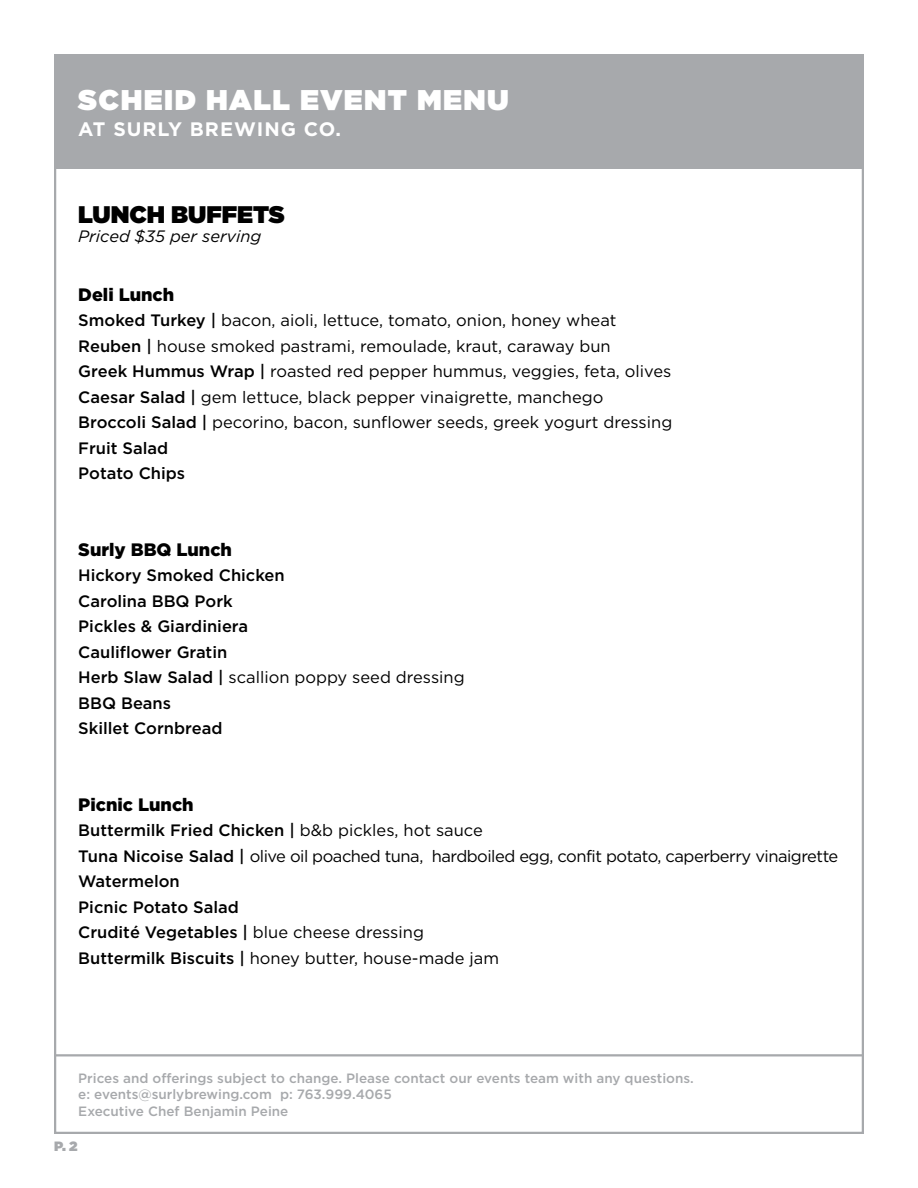
<style>
.page{position:relative;width:918px;height:1188px;background:#fff}
.page>*{position:absolute;margin:0;border:0;box-sizing:border-box;transform-origin:0 0}
.t1{font:900 28.5px "Gotham HTF";letter-spacing:.05em;color:#fff}
.t2{font:900 24px "Gotham HTF";color:#000}
.t3{font:700 19.5px "Gotham HTF";letter-spacing:.05em;color:#fff}
.t4{font:900 18px "Gotham HTF";color:#000}
.t5{font:16.5px/25.5px "Gotham HTF";color:#000}
.t6{font:16.5px/25.5px "Gotham HTF";letter-spacing:-.03em;color:#000}
.t7{font:500 16.5px/25.5px "Gotham HTF";color:#000}
.t8{font:italic 16.5px "Gotham HTF";color:#000}
.t9{font:500 13.5px/16.2px "Gotham HTF";color:#a7a9ac}
.t10{font:900 13.5px "Gotham HTF";color:#a7a9ac}
.s1{font-weight:500}
.s2{font-weight:400}
</style>
<div class="page">
<hr style="left:55px;top:1054px;width:808px;height:2px;background:#a7a9ac">
<div style="left:55px;top:55px;width:808px;height:114px;background:#a7a9ac"></div>
<h1 class="t1" style="left:78px;top:83px;width:432px">SCHEID HALL EVENT MENU</h1>
<p class="t3" style="left:78px;top:118px;width:264px">AT SURLY BREWING CO.</p>
<h2 class="t2" style="left:78px;top:200px;width:208px">LUNCH BUFFETS</h2>
<p class="t8" style="left:78px;top:227px;width:185px">Priced $35 per serving</p>
<p class="t4" style="left:78px;top:284px;width:98px">Deli Lunch</p>
<p class="t5" style="left:78px;top:307px;width:596px"><span class="s1">Smoked Turkey |</span> bacon, aioli, lettuce, tomato, onion, honey wheat <span class="s1">Reuben |</span> house smoked pastrami, remoulade, kraut, caraway bun<br><span class="s1">Greek Hummus Wrap |</span> roasted red pepper hummus, veggies, feta, olives <span class="s1">Caesar Salad |</span> gem lettuce, black pepper vinaigrette, manchego <span class="s1">Broccoli Salad |</span> pecorino, bacon, sunflower seeds, greek yogurt dressing <span class="s1">Fruit Salad<br>Potato Chips</span></p>
<p class="t4" style="left:78px;top:539px;width:155px">Surly BBQ Lunch</p>
<p class="t7" style="left:78px;top:562px;width:388px">Hickory Smoked Chicken<br>Carolina BBQ Pork<br>Pickles &amp; Giardiniera<br>Cauliflower Gratin<br>Herb Slaw Salad | <span class="s2">scallion poppy seed dressing<br></span>BBQ Beans<br>Skillet Cornbread</p>
<p class="t4" style="left:78px;top:794px;width:117px">Picnic Lunch</p>
<p class="t6" style="left:78px;top:817px;width:762px"><span class="s1">Buttermilk Fried Chicken |</span> b&amp;b pickles, hot sauce<br><span class="s1">Tuna Nicoise Salad |</span> olive oil poached tuna, hardboiled egg, confit potato, caperberry vinaigrette <span class="s1">Watermelon<br>Picnic Potato Salad<br>Crudité Vegetables |</span> blue cheese dressing<br><span class="s1">Buttermilk Biscuits |</span> honey butter, house-made jam</p>
<p class="t9" style="left:78px;top:1070px;width:617px">Prices and offerings subject to change. Please contact our events team with any questions. e: events@surlybrewing.com p: 763.999.4065<br>Executive Chef Benjamin Peine</p>
<p class="t10" style="left:54px;top:1138px;width:25px">P. 2</p>
</div>
